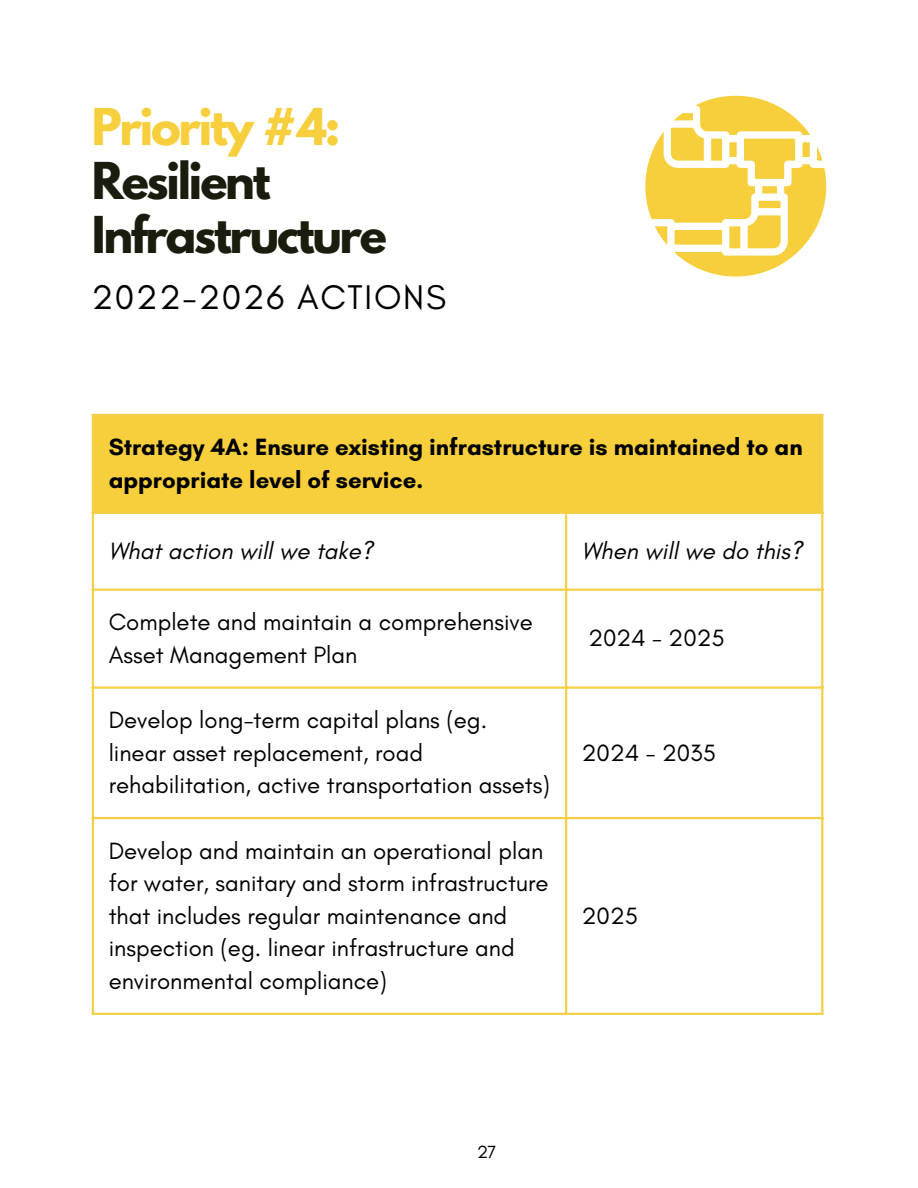
<style>
.page{position:relative;width:918px;height:1188px;background:#fff}
.page>*{position:absolute;margin:0;border:0;box-sizing:border-box;transform-origin:0 0}
.t1{font:700 45px "League Spartan";letter-spacing:-.05em;color:#1a1c0d}
.t2{font:700 45px "League Spartan";letter-spacing:-.05em;color:#f7cf3c}
.t3{font:34.8px "Glacial Indifference";letter-spacing:.05em;color:#000}
.t4{font:24px/32.7px "Glacial Indifference";color:#000}
.t5{font:700 24px/32.7px "Glacial Indifference";color:#000}
.t6{font:italic 24px "Glacial Indifference";color:#000}
.t7{font:18px "Glacial Indifference";color:#000}
</style>
<div class="page">
<div style="left:93px;top:415px;width:730px;height:98px;background:#f7cf3c"></div>
<hr style="left:92px;top:416px;width:2px;height:597px;background:#f5cf46">
<hr style="left:565px;top:514px;width:2px;height:499px;background:#f5cf46">
<hr style="left:821px;top:416px;width:2px;height:597px;background:#f5cf46">
<hr style="left:92px;top:414px;width:731px;height:2px;background:#f5cf46">
<hr style="left:92px;top:512px;width:731px;height:2px;background:#f5cf46">
<hr style="left:92px;top:589px;width:731px;height:2px;background:#f5cf46">
<hr style="left:92px;top:686px;width:731px;height:3px;background:#f5cf46">
<hr style="left:92px;top:817px;width:731px;height:2px;background:#f5cf46">
<hr style="left:92px;top:1013px;width:731px;height:2px;background:#f5cf46">
<svg style="left:697px;top:268px;width:77px;height:9px"></svg>
<svg style="left:645px;top:95px;width:182px;height:173px;fill:#f7cf3c"></svg>
<p class="t2" style="left:92px;top:104px;width:250px">Priority #4:</p>
<p class="t1" style="left:92px;top:158px;width:180px">Resilient</p>
<p class="t1" style="left:92px;top:212px;width:297px">Infrastructure</p>
<p class="t3" style="left:92px;top:276px;width:356px">2022-2026 ACTIONS</p>
<p class="t5" style="left:109px;top:431px;width:696px">Strategy 4A: Ensure existing infrastructure is maintained to an appropriate level of service.</p>
<p class="t6" style="left:109px;top:536px;width:266px">What action will we take?</p>
<p class="t6" style="left:582px;top:536px;width:222px">When will we do this?</p>
<p class="t4" style="left:109px;top:605px;width:426px">Complete and maintain a comprehensive<br>Asset Management Plan</p>
<p class="t4" style="left:109px;top:703px;width:443px">Develop long-term capital plans (eg. linear asset replacement, road rehabilitation, active transportation assets)</p>
<p class="t4" style="left:109px;top:834px;width:442px">Develop and maintain an operational plan for water, sanitary and storm infrastructure that includes regular maintenance and inspection (eg. linear infrastructure and environmental compliance)</p>
<p class="t4" style="left:588px;top:621px;width:138px">2024 - 2025</p>
<p class="t4" style="left:582px;top:736px;width:136px">2024 - 2035</p>
<p class="t4" style="left:582px;top:899px;width:58px">2025</p>
<p class="t7" style="left:477px;top:1141px;width:21px">27</p>
</div>
